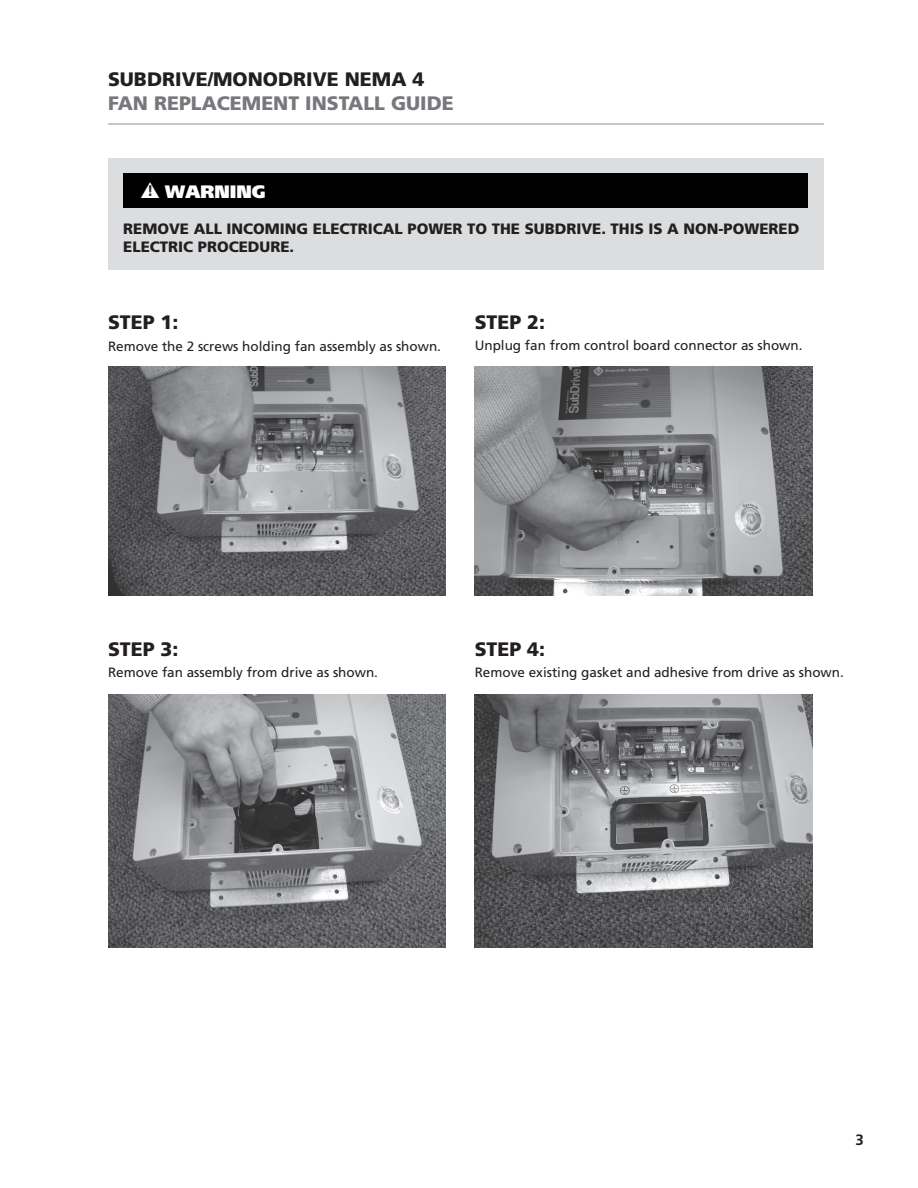
<style>
.page{position:relative;width:918px;height:1188px;background:#fff}
.page>*{position:absolute;margin:0;border:0;box-sizing:border-box;transform-origin:0 0}
.t1{font:900 19.5px "Frutiger";color:#231f20}
.t2{font:900 19.5px "Frutiger";color:#76787b}
.t3{font:900 18px "Frutiger";color:#fff}
.t4{font:900 15px/18px "Frutiger";color:#231f20}
.t5{font:700 15px "Frutiger";color:#231f20}
.t6{font:13.5px "Frutiger";color:#231f20}
.s1{font-size:15.3px;color:#231f20}
</style>
<div class="page">
<hr style="left:108px;top:123px;width:716px;height:2px;background:#c7c8ca">
<div style="left:108px;top:158px;width:716px;height:111px;background:#dcdddf"></div>
<div style="left:123px;top:173px;width:685px;height:35px;background:#010101"></div>
<img style="left:108px;top:366px;width:338px;height:229px">
<img style="left:475px;top:366px;width:338px;height:229px">
<img style="left:108px;top:694px;width:338px;height:254px">
<img style="left:475px;top:694px;width:338px;height:254px">
<h1 class="t1" style="left:108px;top:71px;width:318px">SUBDRIVE/MONODRIVE NEMA 4</h1>
<h1 class="t2" style="left:108px;top:95px;width:347px">FAN REPLACEMENT INSTALL GUIDE</h1>
<h2 class="t3" style="left:140px;top:184px;width:127px">▲<span class="s1">!</span> WARNING</h2>
<p class="t4" style="left:123px;top:221px;width:678px">REMOVE ALL INCOMING ELECTRICAL POWER TO THE SUBDRIVE. THIS IS A NON-POWERED<br>ELECTRIC PROCEDURE.</p>
<h1 class="t1" style="left:108px;top:314px;width:72px">STEP 1:</h1>
<p class="t6" style="left:108px;top:341px;width:335px">Remove the 2 screws holding fan assembly as shown.</p>
<h1 class="t1" style="left:475px;top:314px;width:72px">STEP 2:</h1>
<p class="t6" style="left:475px;top:340px;width:329px">Unplug fan from control board connector as shown.</p>
<h1 class="t1" style="left:108px;top:641px;width:72px">STEP 3:</h1>
<p class="t6" style="left:108px;top:667px;width:272px">Remove fan assembly from drive as shown.</p>
<h1 class="t1" style="left:475px;top:641px;width:72px">STEP 4:</h1>
<p class="t6" style="left:475px;top:667px;width:371px">Remove existing gasket and adhesive from drive as shown.</p>
<p class="t5" style="left:856px;top:1134px;width:10px">3</p>
</div>
